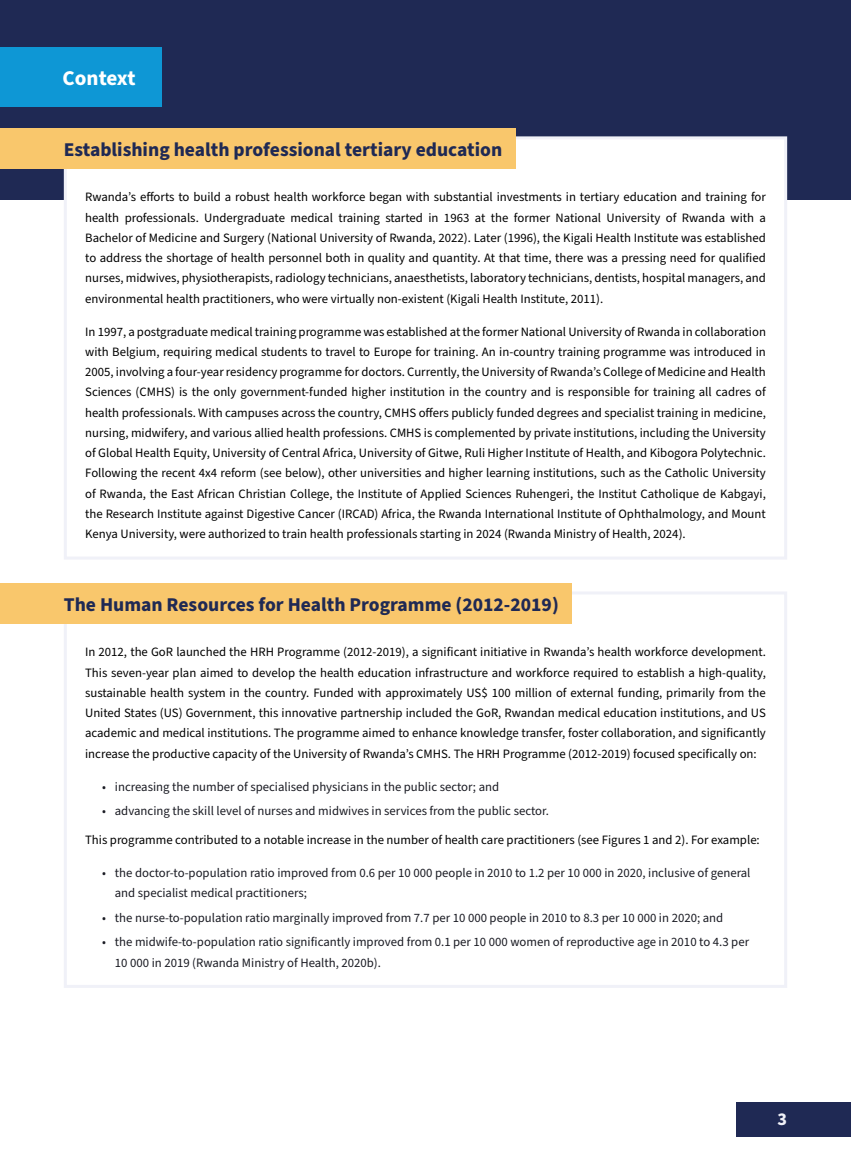
<style>
.page{position:relative;width:851px;height:1170px;background:#fff}
.page>*{position:absolute;margin:0;border:0;box-sizing:border-box;transform-origin:0 0}
.t1{font:700 21px "Source Sans Pro";letter-spacing:-.01em;color:#fff}
.t2{font:700 19.5px "Source Sans Pro";color:#1f2954}
.t3{font:700 18px "Source Sans Pro";color:#f0f1f8}
.t4{font:12.75px/20.2px "Source Sans Pro";color:#000;text-align:justify}
.t5{font:12.75px/20.2px "Source Sans Pro";color:#1a1b23}
</style>
<div class="page">
<div style="left:0;top:0;width:850px;height:200px;background:#1f2954"></div>
<div style="left:64px;top:136px;width:723px;height:423px;background:#fff;border:3px solid #f0f1f8"></div>
<div style="left:0;top:47px;width:161px;height:59px;background:#0e97d5"></div>
<div style="left:0;top:128px;width:515px;height:40px;background:#f9c76c"></div>
<div style="left:64px;top:591px;width:723px;height:396px;background:#fff;border:3px solid #f0f1f8"></div>
<div style="left:0;top:583px;width:571px;height:40px;background:#f9c76c"></div>
<div style="left:736px;top:1101px;width:114px;height:34px;background:#1f2954"></div>
<h1 class="t1" style="left:63px;top:64px;width:74px">Context</h1>
<h2 class="t2" style="left:64px;top:137px;width:440px">Establishing health professional tertiary education</h2>
<p class="t4" style="left:85px;top:187px;width:682px">Rwanda’s efforts to build a robust health workforce began with substantial investments in tertiary education and training for health professionals. Undergraduate medical training started in 1963 at the former National University of Rwanda with a Bachelor of Medicine and Surgery (National University of Rwanda, 2022). Later (1996), the Kigali Health Institute was established to address the shortage of health personnel both in quality and quantity. At that time, there was a pressing need for qualified nurses, midwives, physiotherapists, radiology technicians, anaesthetists, laboratory technicians, dentists, hospital managers, and environmental health practitioners, who were virtually non-existent (Kigali Health Institute, 2011).</p>
<p class="t4" style="left:85px;top:322px;width:682px">In 1997, a postgraduate medical training programme was established at the former National University of Rwanda in collaboration with Belgium, requiring medical students to travel to Europe for training. An in-country training programme was introduced in 2005, involving a four-year residency programme for doctors. Currently, the University of Rwanda’s College of Medicine and Health Sciences (CMHS) is the only government-funded higher institution in the country and is responsible for training all cadres of health professionals. With campuses across the country, CMHS offers publicly funded degrees and specialist training in medicine, nursing, midwifery, and various allied health professions. CMHS is complemented by private institutions, including the University of Global Health Equity, University of Central Africa, University of Gitwe, Ruli Higher Institute of Health, and Kibogora Polytechnic.<br>Following the recent 4x4 reform (see below), other universities and higher learning institutions, such as the Catholic University of Rwanda, the East African Christian College, the Institute of Applied Sciences Ruhengeri, the Institut Catholique de Kabgayi, the Research Institute against Digestive Cancer (IRCAD) Africa, the Rwanda International Institute of Ophthalmology, and Mount Kenya University, were authorized to train health professionals starting in 2024 (Rwanda Ministry of Health, 2024).</p>
<h2 class="t2" style="left:64px;top:591px;width:496px">The Human Resources for Health Programme (2012-2019)</h2>
<p class="t4" style="left:85px;top:642px;width:682px">In 2012, the GoR launched the HRH Programme (2012-2019), a significant initiative in Rwanda’s health workforce development.<br>This seven-year plan aimed to develop the health education infrastructure and workforce required to establish a high-quality, sustainable health system in the country. Funded with approximately US$ 100 million of external funding, primarily from the United States (US) Government, this innovative partnership included the GoR, Rwandan medical education institutions, and US academic and medical institutions. The programme aimed to enhance knowledge transfer, foster collaboration, and significantly increase the productive capacity of the University of Rwanda’s CMHS. The HRH Programme (2012-2019) focused specifically on:</p>
<p class="t5" style="left:102px;top:776px;width:398px">• increasing the number of specialised physicians in the public sector; and</p>
<p class="t5" style="left:102px;top:801px;width:448px">• advancing the skill level of nurses and midwives in services from the public sector.</p>
<p class="t4" style="left:85px;top:830px;width:676px">This programme contributed to a notable increase in the number of health care practitioners (see Figures 1 and 2). For example:</p>
<p class="t5" style="left:115px;top:863px;width:637px;text-indent:-13px">• the doctor-to-population ratio improved from 0.6 per 10 000 people in 2010 to 1.2 per 10 000 in 2020, inclusive of general and specialist medical practitioners;</p>
<p class="t5" style="left:102px;top:907px;width:622px">• the nurse-to-population ratio marginally improved from 7.7 per 10 000 people in 2010 to 8.3 per 10 000 in 2020; and</p>
<p class="t5" style="left:115px;top:932px;width:635px;text-indent:-13px">• the midwife-to-population ratio significantly improved from 0.1 per 10 000 women of reproductive age in 2010 to 4.3 per<br>10 000 in 2019 (Rwanda Ministry of Health, 2020b).</p>
<h3 class="t3" style="left:777px;top:1106px;width:11px">3</h3>
</div>
